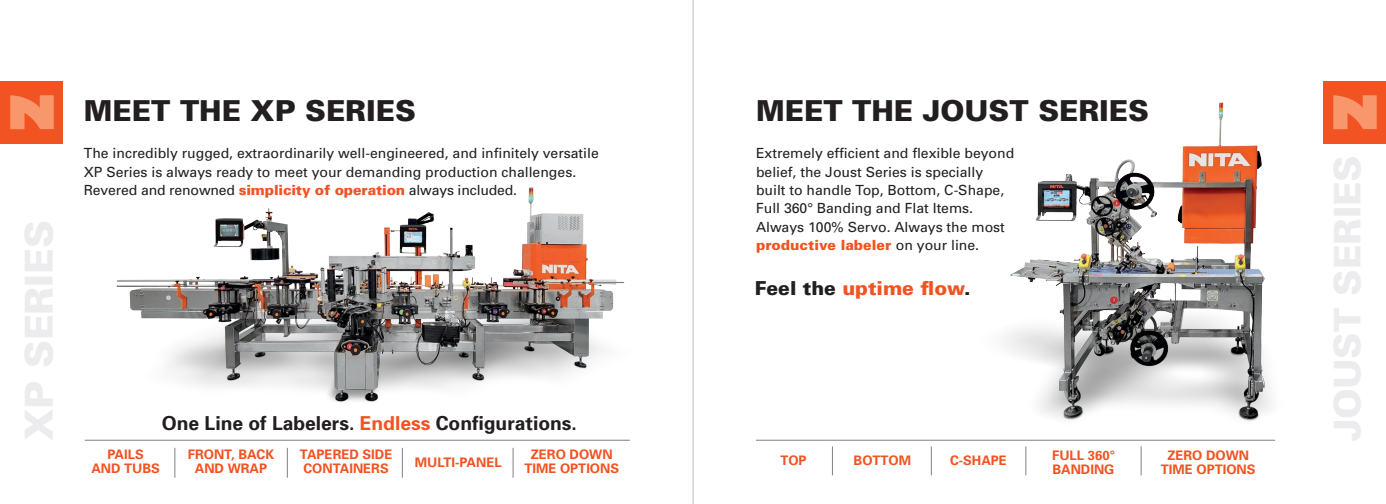
<style>
.page{position:relative;width:1386px;height:504px;background:#fff}
.page>*{position:absolute;margin:0;border:0;box-sizing:border-box;transform-origin:0 0}
.t1{font:900 28.88px "Univers";color:#231f20}
.t2{font:700 19.25px "Univers";color:#231f20}
.t3{font:900 19.25px "Univers";color:#f15322}
.t4{font:14px/18.4px "Univers";color:#231f20}
.t5{font:700 13.12px/14px "Univers";color:#f15322;text-align:center}
.s1{font-weight:900;color:#f15322}
.s2{color:#f15322}
.s3{color:#231f20}
</style>
<div class="page">
<div style="left:0;top:81px;width:63px;height:63px;background:#f15322"></div>
<div style="left:1323px;top:81px;width:63px;height:63px;background:#f15322"></div>
<svg style="left:10px;top:95px;width:44px;height:34px"></svg>
<svg style="left:1342px;top:95px;width:35px;height:34px"></svg>
<img style="left:116px;top:187px;width:509px;height:215px">
<img style="left:1005px;top:95px;width:337px;height:326px">
<hr style="left:175px;top:448px;width:1px;height:30px;background:#808285">
<hr style="left:287px;top:448px;width:1px;height:30px;background:#808285">
<hr style="left:402px;top:448px;width:1px;height:30px;background:#808285">
<hr style="left:513px;top:448px;width:1px;height:30px;background:#808285">
<hr style="left:85px;top:440px;width:545px;height:1px;background:#808285">
<svg style="left:832px;top:446px;width:1px;height:29px"></svg>
<svg style="left:931px;top:446px;width:1px;height:29px"></svg>
<svg style="left:1026px;top:446px;width:1px;height:29px"></svg>
<svg style="left:1141px;top:446px;width:1px;height:29px"></svg>
<hr style="left:756px;top:440px;width:519px;height:1px;background:#808285">
<hr style="left:693px;top:0;width:1px;height:504px;background:#bcbdc0">
<h1 class="t1" style="left:84px;top:92px;width:334px">MEET THE XP SERIES</h1>
<h1 class="t1" style="left:756px;top:92px;width:395px">MEET THE JOUST SERIES</h1>
<p class="t4" style="left:84px;top:144px;width:517px">The incredibly rugged, extraordinarily well-engineered, and infinitely versatile<br>XP Series is always ready to meet your demanding production challenges.<br>Revered and renowned <span class="s1">simplicity of operation</span> always included.</p>
<p class="t4" style="left:756px;top:144px;width:260px">Extremely efficient and flexible beyond belief, the Joust Series is specially built to handle Top, Bottom, C-Shape, Full 360° Banding and Flat Items.<br>Always 100% Servo. Always the most <span class="s1">productive labeler</span> on your line.</p>
<h2 class="t2" style="left:162px;top:411px;width:417px">One Line of Labelers. <span class="s2">Endless</span> Configurations.</h2>
<h2 class="t3" style="left:755px;top:276px;width:217px"><span class="s3">Feel the</span> uptime flow<span class="s3">.</span></h2>
<p class="t5" style="left:91px;top:447px;width:70px">PAILS<br>AND TUBS</p>
<p class="t5" style="left:188px;top:447px;width:88px">FRONT, BACK<br>AND WRAP</p>
<p class="t5" style="left:300px;top:447px;width:94px;text-align:left">TAPERED SIDE<br>CONTAINERS</p>
<p class="t5" style="left:415px;top:456px;width:88px">MULTI-PANEL</p>
<p class="t5" style="left:524px;top:447px;width:96px">ZERO DOWN<br>TIME OPTIONS</p>
<p class="t5" style="left:780px;top:454px;width:28px">TOP</p>
<p class="t5" style="left:854px;top:454px;width:59px">BOTTOM</p>
<p class="t5" style="left:950px;top:454px;width:58px">C-SHAPE</p>
<p class="t5" style="left:1052px;top:448px;width:64px;text-align:left">FULL 360°<br>BANDING</p>
<p class="t5" style="left:1161px;top:448px;width:96px">ZERO DOWN<br>TIME OPTIONS</p>
</div>
